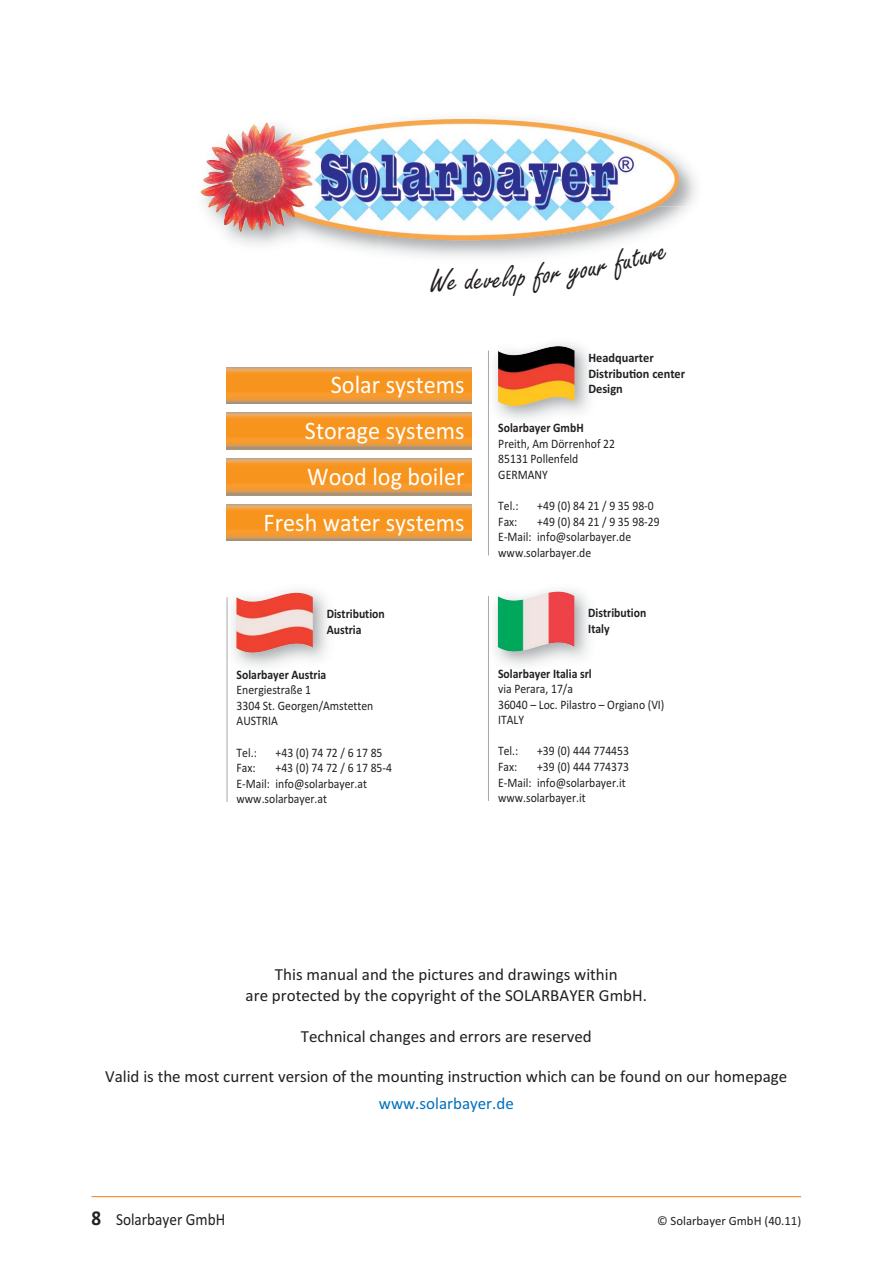
<style>
.page{position:relative;width:893px;height:1263px;background:#fff}
.page>*{position:absolute;margin:0;border:0;box-sizing:border-box;transform-origin:0 0}
.t1{font:33.9px "Freestyle Script";color:#231f20}
.t2{font:25.5px/45.8px "Calibri";color:#fff;text-align:right;scale:.95 1}
.t3{font:16.95px/20.4px "Calibri";color:#231f20;text-align:center}
.t4{font:16.95px "Calibri";color:#0071bc}
.t5{font:16.95px "Calibri";color:#231f20;scale:.9 1}
.t6{font:13.05px/15.6px "Calibri";color:#231f20;scale:.9 1}
.t7{font:700 13.05px/15.6px "Calibri";color:#231f20;scale:.9 1}
.t8{font:700 13.05px/15.6px "Calibri";color:#231f20;scale:.95 1}
.t9{font:12.75px "Calibri";color:#231f20}
.s1{font-weight:700;font-size:21.15px}
</style>
<div class="page">
<hr style="left:91px;top:1196px;width:710px;height:1px;background:#f5821f">
<img style="left:488px;top:343px;width:101px;height:77px">
<img style="left:498px;top:348px;width:47px;height:54px">
<img style="left:226px;top:590px;width:101px;height:99px">
<img style="left:236px;top:595px;width:47px;height:53px">
<img style="left:495px;top:589px;width:94px;height:77px">
<img style="left:498px;top:594px;width:46px;height:53px">
<hr style="left:488px;top:351px;width:1px;height:204px;background:#a7a9ac">
<hr style="left:227px;top:597px;width:1px;height:205px;background:#a7a9ac">
<hr style="left:488px;top:596px;width:1px;height:205px;background:#a7a9ac">
<img style="left:227px;top:367px;width:245px;height:37px">
<img style="left:227px;top:413px;width:245px;height:37px">
<img style="left:227px;top:458px;width:245px;height:37px">
<img style="left:227px;top:504px;width:245px;height:37px">
<img style="left:200px;top:118px;width:496px;height:133px">
<img style="left:200px;top:160px;width:24px;height:32px">
<img style="left:377px;top:206px;width:319px;height:51px">
<img style="left:377px;top:206px;width:281px;height:33px">
<svg style="left:464px;top:248px;width:204px;height:9px"></svg>
<h1 class="t1" style="left:430px;top:259px;width:20px">W</h1>
<h2 class="t2" style="left:264px;top:364px;width:213px">Solar systems<br>Storage systems<br>Wood log boiler<br>Fresh water systems</h2>
<p class="t7" style="left:327px;top:607px;width:66px">Distribution<br>Austria</p>
<p class="t7" style="left:237px;top:668px;width:101px">Solarbayer Austria</p>
<p class="t6" style="left:237px;top:683px;width:153px">Energiestraße 1<br>3304 St. Georgen/Amstetten<br>AUSTRIA</p>
<p class="t6" style="left:237px;top:746px;width:24px">Tel.:</p>
<p class="t6" style="left:276px;top:746px;width:120px">+43 (0) 74 72 / 6 17 85</p>
<p class="t6" style="left:237px;top:761px;width:23px">Fax:</p>
<p class="t6" style="left:237px;top:761px;width:174px;text-indent:39px">+43 (0) 74 72 / 6 17 85‐4<br>E‐Mail: info@solarbayer.at www.solarbayer.at</p>
<p class="t8" style="left:588px;top:351px;width:103px">Headquarter<br>Distribu-on center<br>Design</p>
<p class="t7" style="left:498px;top:421px;width:96px">Solarbayer GmbH</p>
<p class="t6" style="left:498px;top:437px;width:131px">Preith, Am Dörrenhof 22<br>85131 Pollenfeld<br>GERMANY</p>
<p class="t6" style="left:498px;top:499px;width:24px">Tel.:</p>
<p class="t6" style="left:537px;top:499px;width:131px">+49 (0) 84 21 / 9 35 98‐0</p>
<p class="t6" style="left:498px;top:514px;width:23px">Fax:</p>
<p class="t6" style="left:498px;top:514px;width:181px;text-indent:39px">+49 (0) 84 21 / 9 35 98‐29<br>E‐Mail: info@solarbayer.de www.solarbayer.de</p>
<p class="t7" style="left:588px;top:606px;width:66px">Distribution<br>Italy</p>
<p class="t7" style="left:498px;top:666px;width:106px">Solarbayer Italia srl</p>
<p class="t6" style="left:498px;top:682px;width:186px">via Perara, 17/a<br>36040 – Loc. Pilastro – Orgiano (VI)<br>ITALY</p>
<p class="t6" style="left:498px;top:744px;width:24px">Tel.:</p>
<p class="t6" style="left:537px;top:744px;width:104px">+39 (0) 444 774453</p>
<p class="t6" style="left:498px;top:760px;width:23px">Fax:</p>
<p class="t6" style="left:498px;top:760px;width:147px;text-indent:39px">+39 (0) 444 774373<br>E‐Mail: info@solarbayer.it www.solarbayer.it</p>
<p class="t3" style="left:246px;top:966px;width:403px">This manual and the pictures and drawings within<br>are protected by the copyright of the SOLARBAYER GmbH.</p>
<p class="t3" style="left:301px;top:1027px;width:292px">Technical changes and errors are reserved</p>
<p class="t3" style="left:105px;top:1068px;width:684px">Valid is the most current version of the moun-ng instruc-on which can be found on our homepage</p>
<p class="t4" style="left:379px;top:1098px;width:136px">www.solarbayer.de</p>
<p class="t5" style="left:91px;top:1213px;width:150px"><span class="s1">8</span> Solarbayer GmbH</p>
<p class="t9" style="left:657px;top:1216px;width:146px">© Solarbayer GmbH (40.11)</p>
</div>
